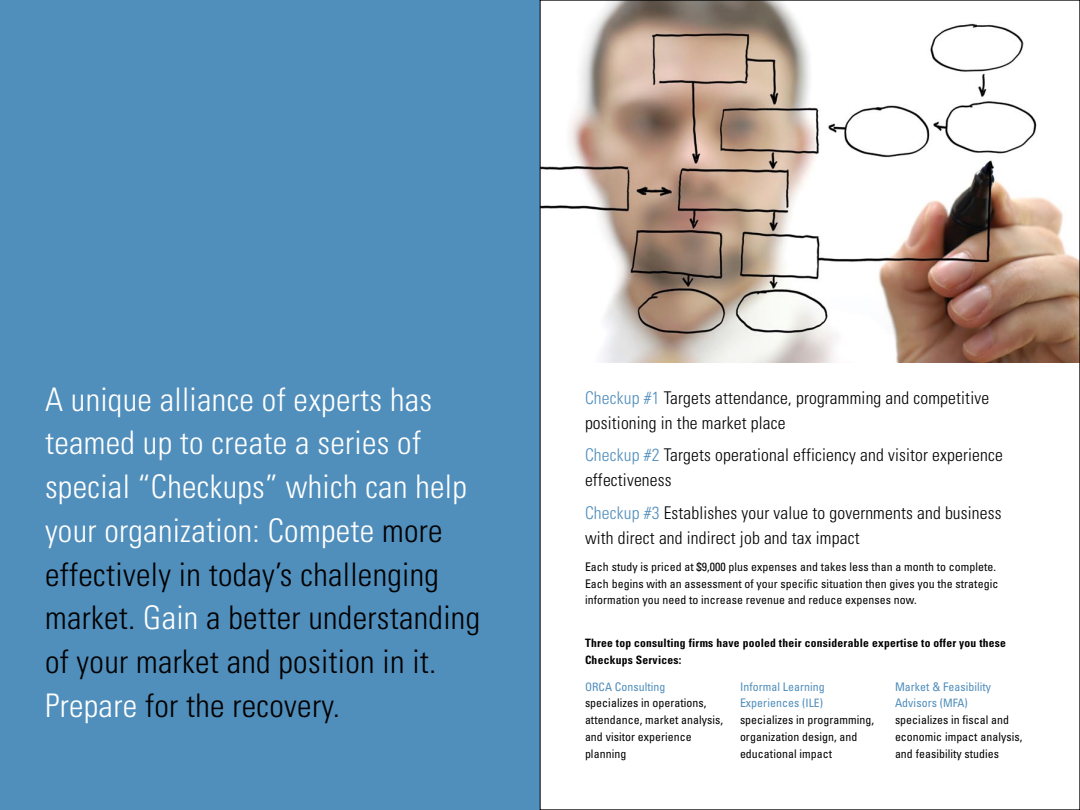
<style>
.page{position:relative;width:1080px;height:810px;background:#fff}
.page>*{position:absolute;margin:0;border:0;box-sizing:border-box;transform-origin:0 0}
.t1{font:300 condensed 32.5px/43.8px "Univers";letter-spacing:.01em;color:#fff}
.t2{font:300 condensed 17.5px/25px "Univers";letter-spacing:.01em;color:#000}
.t3{font:condensed 11.88px/16.9px "Univers";letter-spacing:.005em;color:#000}
.t4{font:700 condensed 11.5px/16.9px "Univers";letter-spacing:.02em;color:#000}
.s1{color:#000}
.s2{color:#508ebc}
.s3{font-size:11.5px;color:#508ebc}
</style>
<div class="page">
<img style="left:542px;top:2px;width:536px;height:361px">
<div style="left:0;top:0;width:540px;height:810px;background:#508ebc"></div>
<p class="t1" style="left:45px;top:377px;width:437px">A unique alliance of experts has teamed up to create a series of special “Checkups” which can help your organization: Compete <span class="s1">more effectively in today’s challenging market.</span> Gain <span class="s1">a better understanding of your market and position in it.<br></span>Prepare <span class="s1">for the recovery.</span></p>
<h2 class="t2" style="left:585px;top:385px;width:406px"><span class="s2">Checkup #1</span> Targets attendance, programming and competitive positioning in the market place</h2>
<h2 class="t2" style="left:585px;top:443px;width:419px"><span class="s2">Checkup #2</span> Targets operational efficiency and visitor experience effectiveness</h2>
<h2 class="t2" style="left:585px;top:500px;width:418px"><span class="s2">Checkup #3</span> Establishes your value to governments and business with direct and indirect job and tax impact</h2>
<p class="t3" style="left:585px;top:558px;width:415px">Each study is priced at $9,000 plus expenses and takes less than a month to complete.<br>Each begins with an assessment of your specific situation then gives you the strategic information you need to increase revenue and reduce expenses now.</p>
<p class="t4" style="left:585px;top:634px;width:423px">Three top consulting firms have pooled their considerable expertise to offer you these<br>Checkups Services:</p>
<p class="t3" style="left:585px;top:678px;width:140px"><span class="s3">ORCA</span> <span class="s2">Consulting<br></span>specializes in operations, attendance, market analysis, and visitor experience planning</p>
<p class="t3" style="left:740px;top:678px;width:136px"><span class="s2">Informal Learning<br>Experiences (</span><span class="s3">ILE</span><span class="s2">) </span>specializes in programming, organization design, and educational impact</p>
<p class="t3" style="left:895px;top:678px;width:129px"><span class="s2">Market &amp; Feasibility<br>Advisors (</span><span class="s3">MFA</span><span class="s2">) </span>specializes in fiscal and economic impact analysis, and feasibility studies</p>
</div>
